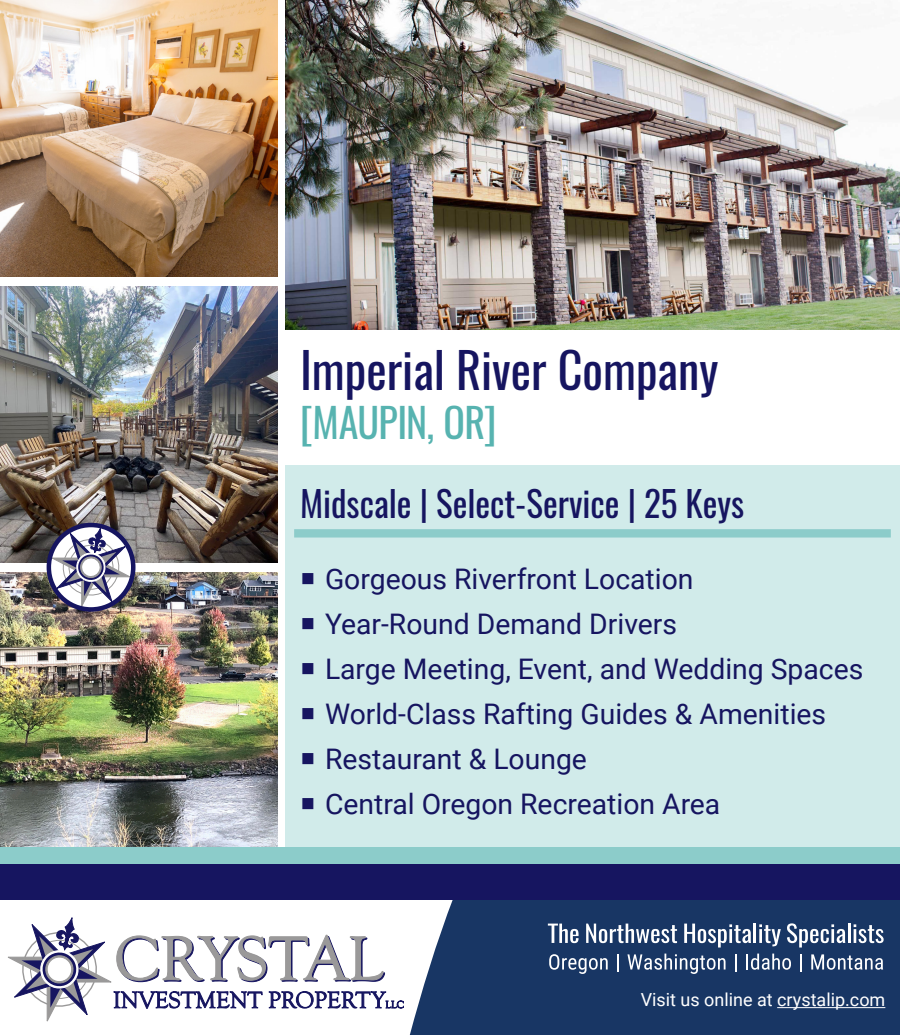
<style>
.page{position:relative;width:900px;height:1035px;background:#fff}
.page>*{position:absolute;margin:0;border:0;box-sizing:border-box;transform-origin:0 0}
.PROP_NAME_LARGE{font:48.3px "Oswald";color:#161560}
.City_State_-_Large{font:40.05px "Oswald";letter-spacing:-.02em;color:#57b3b0}
.FEATURE{font:34.95px "Oswald";color:#161560}
.t1{font:28.35px "Roboto";color:#161560}
.t2{font:18px "Roboto";color:#fff}
</style>
<div class="page">
<img style="left:285px;top:0;width:615px;height:330px">
<img style="left:0;top:0;width:278px;height:277px">
<img style="left:0;top:286px;width:278px;height:277px">
<img style="left:0;top:572px;width:278px;height:275px">
<svg style="left:8px;top:918px;width:396px;height:104px"></svg>
<div style="left:410px;top:900px;width:490px;height:135px;background:#183664"></div>
<div style="left:285px;top:465px;width:615px;height:397px;background:#d1ebea"></div>
<div style="left:0;top:847px;width:900px;height:35px;background:#8cccca"></div>
<div style="left:0;top:865px;width:900px;height:35px;background:#161560"></div>
<hr style="left:777px;top:1007px;width:108px;height:1px;background:#fff">
<svg style="left:548px;top:924px;width:31px;height:19px"></svg>
<svg style="left:586px;top:924px;width:91px;height:19px"></svg>
<svg style="left:684px;top:924px;width:97px;height:24px"></svg>
<svg style="left:787px;top:923px;width:58px;height:25px"></svg>
<hr style="left:848px;top:924px;width:3px;height:19px;background:#fff">
<svg style="left:854px;top:924px;width:30px;height:19px"></svg>
<svg style="left:549px;top:954px;width:59px;height:20px"></svg>
<svg style="left:617px;top:954px;width:2px;height:18px"></svg>
<svg style="left:627px;top:954px;width:99px;height:20px;background:#52698b"></svg>
<svg style="left:735px;top:954px;width:2px;height:18px"></svg>
<svg style="left:746px;top:954px;width:45px;height:16px"></svg>
<svg style="left:800px;top:954px;width:2px;height:18px"></svg>
<svg style="left:811px;top:954px;width:72px;height:16px"></svg>
<svg style="left:51px;top:527px;width:80px;height:80px"></svg>
<div style="left:47px;top:523px;width:89px;height:89px;border:4px solid #161560;border-radius:50%"></div>
<div style="left:294px;top:529px;width:597px;height:9px;background:#8cccca"></div>
<p class="PROP_NAME_LARGE" style="left:300px;top:337px;width:420px">Imperial River Company</p>
<p class="City_State_-_Large" style="left:300px;top:394px;width:198px">[MAUPIN, OR]</p>
<p class="FEATURE" style="left:300px;top:480px;width:446px">Midscale | Select-Service | 25 Keys</p>
<p class="t1" style="left:325px;top:559px;width:370px">Gorgeous Riverfront Location</p>
<p class="t1" style="left:325px;top:604px;width:354px">Year-Round Demand Drivers</p>
<p class="t1" style="left:325px;top:649px;width:540px">Large Meeting, Event, and Wedding Spaces</p>
<p class="t1" style="left:325px;top:694px;width:503px">World-Class Rafting Guides &amp; Amenities</p>
<p class="t1" style="left:325px;top:739px;width:263px">Restaurant &amp; Lounge</p>
<p class="t1" style="left:325px;top:784px;width:397px">Central Oregon Recreation Area</p>
<p class="t2" style="left:641px;top:987px;width:246px">Visit us online at crystalip.com</p>
</div>
